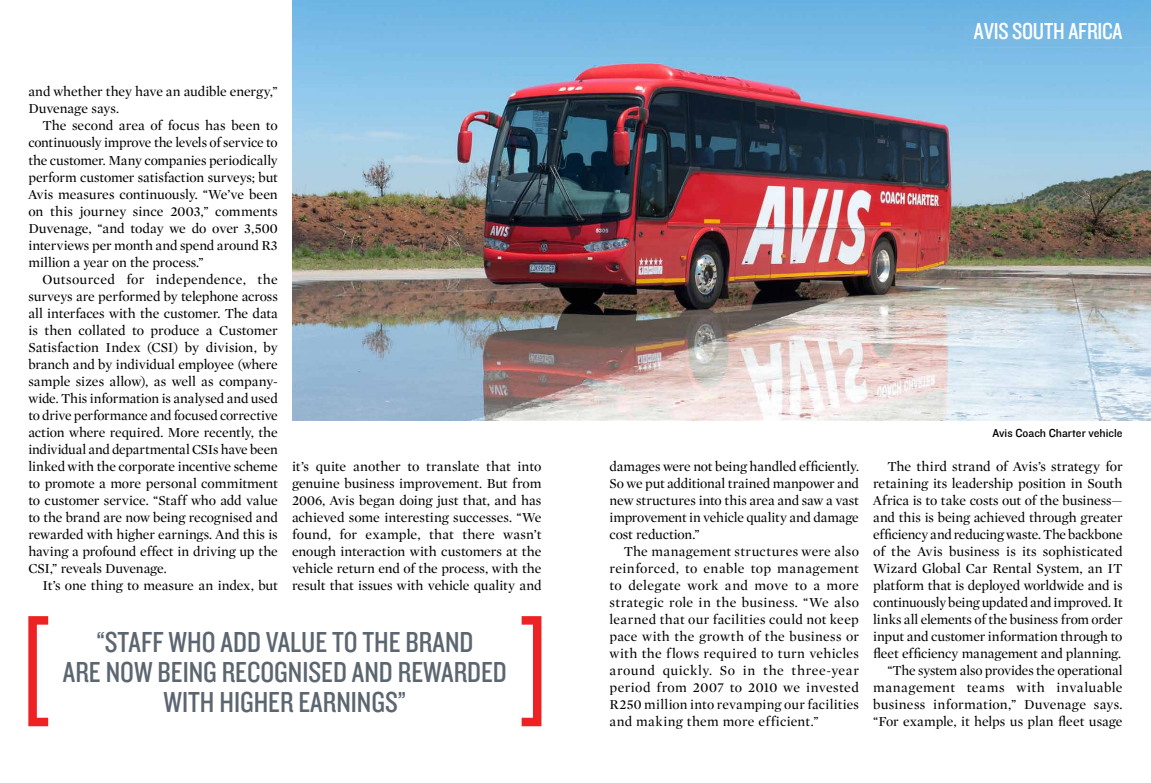
<style>
.page{position:relative;width:1151px;height:783px;background:#fff}
.page>*{position:absolute;margin:0;border:0;box-sizing:border-box;transform-origin:0 0}
.t1{font:30px/30px "Knockout HTF29 Junior Liteweight";color:#5c6670;text-align:center}
.t2{font:24px "Knockout HTF29 Junior Liteweight";letter-spacing:-.01em;color:#fff}
.t3{font:14px/17px "Mercury Display Roman";letter-spacing:-.005em;color:#000;text-align:justify}
.t4{font:12px "Knockout HTF31 Junior Middlewt";color:#000}
</style>
<div class="page">
<img style="left:292px;top:0;width:859px;height:420px">
<svg style="left:28px;top:616px;width:20px;height:110px"></svg>
<svg style="left:522px;top:616px;width:19px;height:110px"></svg>
<hr style="left:974px;top:47px;width:177px;height:1px;background:#adb3b8">
<h2 class="t2" style="left:974px;top:18px;width:150px">AVIS SOUTH AFRICA</h2>
<p class="t3" style="left:28px;top:83px;width:251px">and whether they have an audible energy,”<br>Duvenage says.</p>
<p class="t3" style="left:28px;top:117px;width:251px;text-indent:14px">The second area of focus has been to continuously improve the levels of service to the customer. Many companies periodically perform customer satisfaction surveys; but Avis measures continuously. “We’ve been on this journey since 2003,” comments Duvenage, “and today we do over 3,500 interviews per month and spend around R3 million a year on the process.”</p>
<p class="t3" style="left:28px;top:270px;width:251px;text-indent:14px">Outsourced for independence, the surveys are performed by telephone across all interfaces with the customer. The data is then collated to produce a Customer Satisfaction Index (CSI) by division, by branch and by individual employee (where sample sizes allow), as well as company&shy;wide. This information is analysed and used to drive performance and focused corrective action where required. More recently, the individual and departmental CSIs have been linked with the corporate incentive scheme to promote a more personal commitment to customer service. “Staff who add value to the brand are now being recognised and rewarded with higher earnings. And this is having a profound effect in driving up the CSI,” reveals Duvenage.</p>
<p class="t3" style="left:43px;top:576px;width:237px">It’s one thing to measure an index, but</p>
<p class="t3" style="left:292px;top:457px;width:251px">it’s quite another to translate that into genuine business improvement. But from 2006, Avis began doing just that, and has achieved some interesting successes. “We found, for example, that there wasn’t enough interaction with customers at the vehicle return end of the process, with the result that issues with vehicle quality and</p>
<p class="t3" style="left:609px;top:457px;width:251px">damages were not being handled efficiently.<br>So we put additional trained manpower and new structures into this area and saw a vast improvement in vehicle quality and damage cost reduction.”</p>
<p class="t3" style="left:609px;top:542px;width:251px;text-indent:14px">The management structures were also reinforced, to enable top management to delegate work and move to a more strategic role in the business. “We also learned that our facilities could not keep pace with the growth of the business or with the flows required to turn vehicles around quickly. So in the three-year period from 2007 to 2010 we invested R250 million into revamping our facilities and making them more efficient.”</p>
<h1 class="t1" style="left:63px;top:628px;width:445px">“STAFF WHO ADD VALUE TO THE BRAND<br>ARE NOW BEING RECOGNISED AND REWARDED<br>WITH HIGHER EARNINGS”</h1>
<p class="t4" style="left:992px;top:426px;width:132px">Avis Coach Charter vehicle</p>
<p class="t3" style="left:873px;top:457px;width:251px;text-align:right">The third strand of Avis’s strategy for retaining its leadership position in South Africa is to take costs out of the business— and this is being achieved through greater efficiency and reducing waste. The backbone of the Avis business is its sophisticated Wizard Global Car Rental System, an IT platform that is deployed worldwide and is continuously being updated and improved. It links all elements of the business from order input and customer information through to fleet efficiency management and planning. “The system also provides the operational management teams with invaluable business information,” Duvenage says. “For example, it helps us plan fleet usage</p>
</div>
